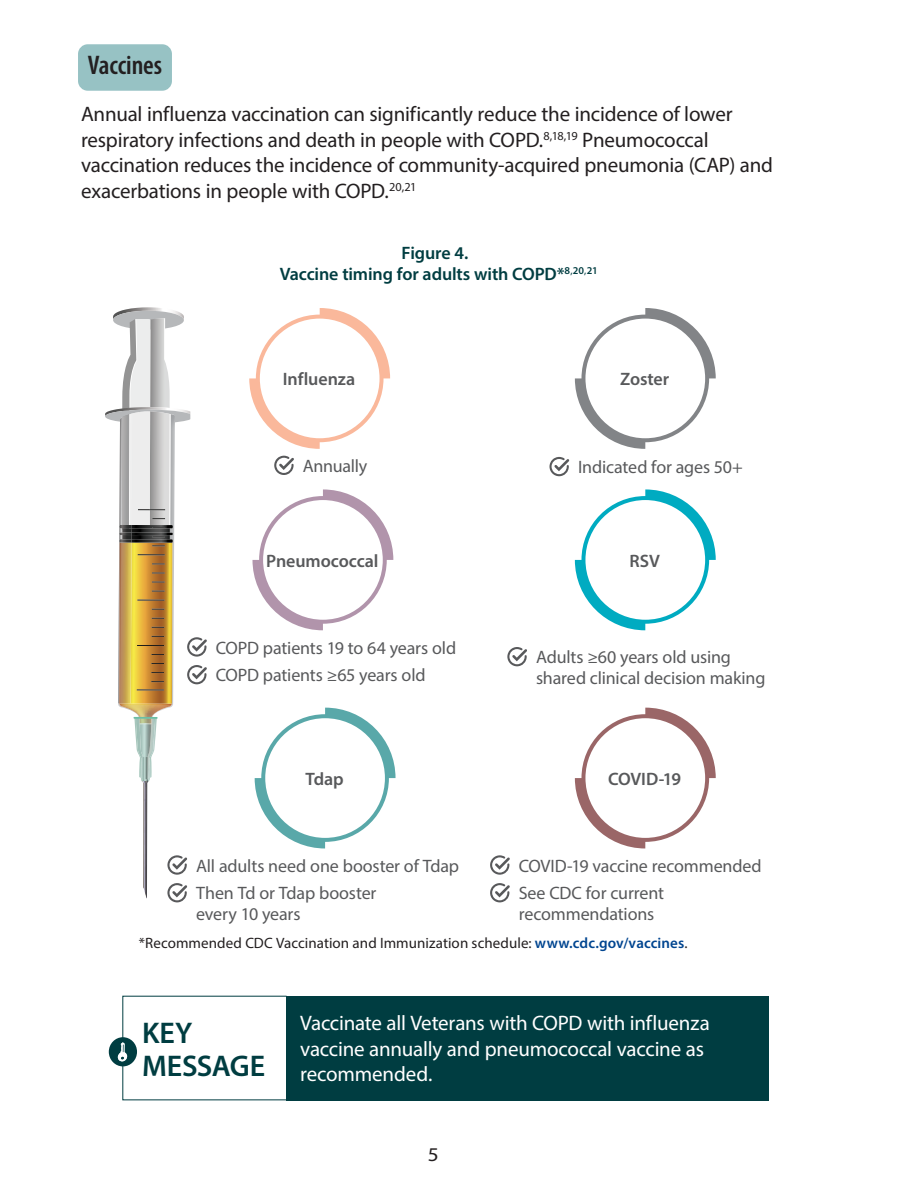
<style>
.page{position:relative;width:918px;height:1188px;background:#fff}
.page>*{position:absolute;margin:0;border:0;box-sizing:border-box;transform-origin:0 0}
.t1{font:600 30px/33px "Myriad Pro";letter-spacing:-.005em;color:#003d41}
.t2{font:600 condensed 27px "Myriad Pro";letter-spacing:-.005em;color:#231f20}
.t3{font:21px/25.5px "Myriad Pro";letter-spacing:-.01em;color:#231f20}
.t4{font:21px/25.5px "Myriad Pro";letter-spacing:-.01em;color:#fff}
.t5{font:19.5px "Myriad Pro";color:#231f20;scale:1.1 1}
.t6{font:18px/21px "Myriad Pro";letter-spacing:-.01em;color:#58595b}
.t7{font:600 18px/21px "Myriad Pro";letter-spacing:-.005em;color:#003d41;text-align:center}
.t8{font:600 18px "Myriad Pro";letter-spacing:-.005em;color:#58595b}
.t9{font:15px "Myriad Pro";letter-spacing:.005em;color:#231f20}
.s1{font-weight:600;color:#004590}
</style>
<div class="page">
<div style="left:78px;top:44px;width:94px;height:47px;background:#97c2c4;border-radius:10px"></div>
<img style="left:118px;top:546px;width:56px;height:160px">
<img style="left:119px;top:546px;width:53px;height:171px">
<svg style="left:137px;top:689px;width:27px;height:1px"></svg>
<svg style="left:137px;top:645px;width:27px;height:1px"></svg>
<svg style="left:137px;top:600px;width:28px;height:1px"></svg>
<svg style="left:138px;top:554px;width:27px;height:1px"></svg>
<svg style="left:151px;top:681px;width:13px;height:1px"></svg>
<svg style="left:151px;top:672px;width:13px;height:1px"></svg>
<svg style="left:151px;top:663px;width:13px;height:1px"></svg>
<svg style="left:151px;top:654px;width:13px;height:1px"></svg>
<svg style="left:152px;top:636px;width:12px;height:1px"></svg>
<svg style="left:152px;top:627px;width:12px;height:1px"></svg>
<svg style="left:152px;top:618px;width:12px;height:1px"></svg>
<svg style="left:152px;top:609px;width:12px;height:1px"></svg>
<svg style="left:152px;top:591px;width:13px;height:1px"></svg>
<svg style="left:152px;top:582px;width:13px;height:1px"></svg>
<svg style="left:152px;top:573px;width:13px;height:1px"></svg>
<svg style="left:152px;top:563px;width:13px;height:1px"></svg>
<img style="left:118px;top:546px;width:1px;height:157px">
<img style="left:119px;top:546px;width:13px;height:158px">
<svg style="left:105px;top:307px;width:85px;height:239px"></svg>
<img style="left:134px;top:719px;width:23px;height:21px">
<img style="left:136px;top:719px;width:19px;height:62px">
<img style="left:140px;top:724px;width:11px;height:33px">
<svg style="left:139px;top:719px;width:13px;height:5px"></svg>
<img style="left:143px;top:757px;width:5px;height:22px">
<hr style="left:133px;top:717px;width:25px;height:2px;background:#6bbea4">
<svg style="left:142px;top:779px;width:7px;height:4px"></svg>
<img style="left:143px;top:783px;width:4px;height:115px">
<svg style="left:249px;top:308px;width:141px;height:141px"></svg>
<div style="left:260px;top:319px;width:120px;height:119px;background:#fff;border-radius:50%"></div>
<svg style="left:255px;top:708px;width:141px;height:140px"></svg>
<div style="left:265px;top:718px;width:120px;height:120px;background:#fff;border-radius:50%"></div>
<svg style="left:575px;top:308px;width:141px;height:141px"></svg>
<div style="left:585px;top:319px;width:120px;height:119px;background:#fff;border-radius:50%"></div>
<svg style="left:575px;top:708px;width:141px;height:140px"></svg>
<div style="left:585px;top:718px;width:120px;height:120px;background:#fff;border-radius:50%"></div>
<svg style="left:252px;top:489px;width:141px;height:141px"></svg>
<div style="left:263px;top:500px;width:120px;height:120px;background:#fff;border-radius:50%"></div>
<svg style="left:575px;top:489px;width:141px;height:141px"></svg>
<div style="left:585px;top:500px;width:120px;height:120px;background:#fff;border-radius:50%"></div>
<div style="left:109px;top:1037px;width:28px;height:29px;background:#003d41;border-radius:50%"></div>
<svg style="left:118px;top:1042px;width:9px;height:20px"></svg>
<div style="left:287px;top:996px;width:482px;height:104px;background:#003d41"></div>
<svg style="left:274px;top:456px;width:20px;height:19px"></svg>
<svg style="left:549px;top:457px;width:21px;height:19px"></svg>
<svg style="left:187px;top:637px;width:20px;height:20px"></svg>
<svg style="left:187px;top:665px;width:20px;height:19px"></svg>
<svg style="left:507px;top:647px;width:20px;height:19px"></svg>
<svg style="left:167px;top:855px;width:20px;height:20px"></svg>
<svg style="left:167px;top:883px;width:21px;height:19px"></svg>
<svg style="left:490px;top:855px;width:20px;height:20px"></svg>
<svg style="left:490px;top:883px;width:20px;height:19px"></svg>
<h3 class="t2" style="left:88px;top:49px;width:76px">Vaccines</h3>
<p class="t3" style="left:81px;top:101px;width:694px">Annual influenza vaccination can significantly reduce the incidence of lower respiratory infections and death in people with COPD.<sup>8,18,19</sup> Pneumococcal vaccination reduces the incidence of community‑acquired pneumonia (CAP) and exacerbations in people with COPD.<sup>20,21</sup></p>
<p class="t7" style="left:280px;top:242px;width:320px">Figure 4.<br>Vaccine timing for adults with COPD*<sup>8</sup><sup>,</sup><sup>20</sup><sup>,</sup><sup>21</sup></p>
<p class="t8" style="left:283px;top:368px;width:74px">Influenza</p>
<p class="t8" style="left:620px;top:368px;width:51px">Zoster</p>
<p class="t6" style="left:303px;top:455px;width:66px">Annually</p>
<p class="t6" style="left:578px;top:456px;width:166px">Indicated for ages 50+</p>
<p class="t8" style="left:266px;top:549px;width:114px">Pneumococcal</p>
<p class="t8" style="left:630px;top:549px;width:32px">RSV</p>
<p class="t6" style="left:216px;top:637px;width:242px">COPD patients 19 to 64 years old</p>
<p class="t6" style="left:216px;top:665px;width:211px">COPD patients ≥65 years old</p>
<p class="t6" style="left:536px;top:647px;width:231px">Adults ≥60 years old using shared clinical decision making</p>
<p class="t8" style="left:305px;top:767px;width:40px">Tdap</p>
<p class="t8" style="left:608px;top:767px;width:74px">COVID-19</p>
<p class="t6" style="left:196px;top:855px;width:265px">All adults need one booster of Tdap</p>
<p class="t6" style="left:196px;top:883px;width:182px">Then Td or Tdap booster every 10 years</p>
<p class="t6" style="left:519px;top:855px;width:244px">COVID‑19 vaccine recommended</p>
<p class="t6" style="left:519px;top:883px;width:147px">See CDC for current recommendations</p>
<p class="t9" style="left:139px;top:934px;width:550px">*Recommended CDC Vaccination and Immunization schedule: <span class="s1">www.cdc.gov/vaccines</span>.</p>
<h3 class="t1" style="left:142px;top:1015px;width:125px">KEY<br>MESSAGE</h3>
<p class="t4" style="left:300px;top:1010px;width:411px">Vaccinate all Veterans with COPD with influenza vaccine annually and pneumococcal vaccine as recommended.</p>
<p class="t5" style="left:428px;top:1143px;width:12px">5</p>
</div>
